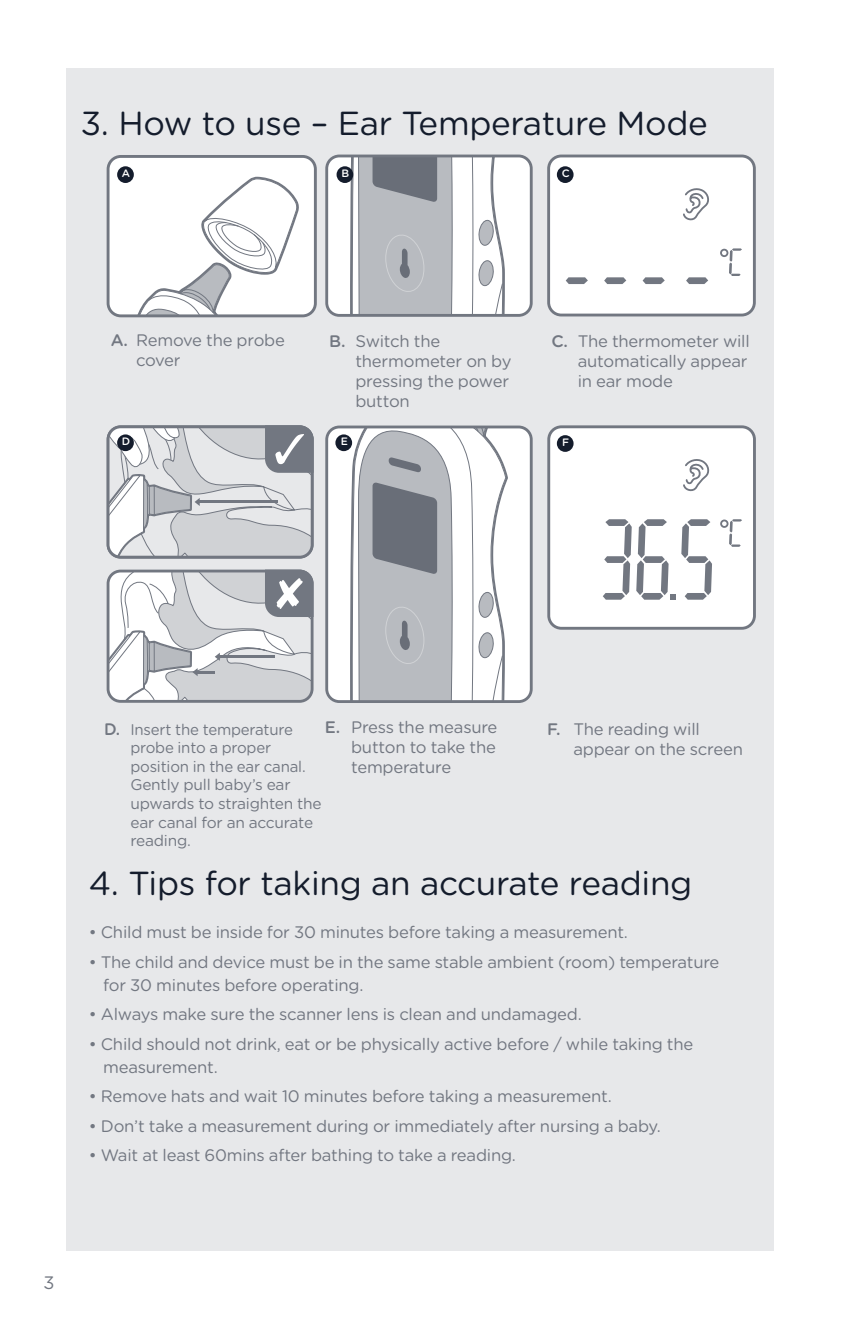
<style>
.page{position:relative;width:851px;height:1319px;background:#fff}
.page>*{position:absolute;margin:0;border:0;box-sizing:border-box;transform-origin:0 0}
.t1{font:33.3px "Gotham Rounded";letter-spacing:-.01em;color:#141c2c}
.t2{font:18px "Gotham Rounded";color:#727781}
.t3{font:16.8px/20.1px "Gotham Rounded";letter-spacing:-.015em;color:#727781}
.t4{font:15.6px/18.6px "Gotham Rounded";letter-spacing:-.015em;color:#727781}
.t5{font:500 10.8px "Gotham Rounded";color:#141c2c}
.s1{color:#fff}
.s2{font-weight:500}
.s3{font-weight:500;font-size:16.8px}
</style>
<div class="page">
<div style="left:67px;top:68px;width:707px;height:1182px;background:#e7e8ea"></div>
<div style="left:548px;top:156px;width:206px;height:159px;background:#fff;border-radius:13px"></div>
<div style="left:547px;top:154px;width:208px;height:162px;border:3px solid #727781;border-radius:13px"></div>
<svg style="left:565px;top:277px;width:22px;height:7px"></svg>
<svg style="left:604px;top:277px;width:22px;height:7px"></svg>
<svg style="left:642px;top:277px;width:22px;height:7px"></svg>
<svg style="left:686px;top:277px;width:22px;height:7px"></svg>
<svg style="left:728px;top:248px;width:14px;height:28px"></svg>
<div style="left:720px;top:249px;width:8px;height:8px;border:2px solid #727781;border-radius:50%"></div>
<svg style="left:683px;top:188px;width:26px;height:33px"></svg>
<div style="left:327px;top:156px;width:204px;height:159px;background:#fff;border-radius:13px"></div>
<svg style="left:348px;top:158px;width:157px;height:155px"></svg>
<div style="left:325px;top:154px;width:207px;height:163px;border:3px solid #727781;border-radius:13px"></div>
<div style="left:108px;top:156px;width:207px;height:160px;background:#fff;border-radius:13px"></div>
<svg style="left:132px;top:169px;width:167px;height:144px"></svg>
<div style="left:107px;top:155px;width:210px;height:162px;border:3px solid #727781;border-radius:13px"></div>
<div style="left:117px;top:166px;width:17px;height:17px;background:#141c2c;border-radius:50%"></div>
<div style="left:336px;top:166px;width:17px;height:17px;background:#141c2c;border-radius:50%"></div>
<div style="left:556px;top:166px;width:17px;height:17px;background:#141c2c;border-radius:50%"></div>
<div style="left:548px;top:427px;width:206px;height:201px;background:#fff;border-radius:13px"></div>
<div style="left:547px;top:425px;width:208px;height:204px;border:3px solid #727781;border-radius:13px"></div>
<svg style="left:681px;top:519px;width:31px;height:80px"></svg>
<svg style="left:729px;top:519px;width:13px;height:27px"></svg>
<svg style="left:603px;top:519px;width:72px;height:80px"></svg>
<div style="left:720px;top:519px;width:8px;height:9px;border:2px solid #727781;border-radius:50%"></div>
<svg style="left:683px;top:459px;width:27px;height:33px"></svg>
<div style="left:556px;top:435px;width:17px;height:17px;background:#141c2c;border-radius:50%"></div>
<svg style="left:108px;top:569px;width:206px;height:132px"></svg>
<svg style="left:108px;top:429px;width:206px;height:128px"></svg>
<div style="left:107px;top:425px;width:206px;height:133px;border:3px solid #727781;border-radius:13px"></div>
<div style="left:327px;top:427px;width:204px;height:274px;background:#fff;border-radius:13px"></div>
<svg style="left:348px;top:429px;width:160px;height:270px"></svg>
<div style="left:325px;top:425px;width:207px;height:278px;border:3px solid #727781;border-radius:13px"></div>
<div style="left:117px;top:434px;width:17px;height:17px;background:#141c2c;border-radius:50%"></div>
<div style="left:335px;top:434px;width:17px;height:17px;background:#141c2c;border-radius:50%"></div>
<h1 class="t1" style="left:81px;top:100px;width:628px">3. How to use – Ear Temperature Mode</h1>
<p class="t5" style="left:119px;top:166px;width:13px">.<span class="s1">A</span></p>
<p class="t5" style="left:339px;top:166px;width:12px">.<span class="s1">B</span></p>
<p class="t5" style="left:559px;top:166px;width:12px">.<span class="s1">C</span></p>
<p class="t3" style="left:136px;top:329px;width:150px;text-indent:-25px"><span class="s2">A.</span> Remove the probe cover</p>
<p class="t3" style="left:355px;top:330px;width:158px;text-indent:-26px"><span class="s2">B.</span> Switch the thermometer on by pressing the power button</p>
<p class="t3" style="left:577px;top:330px;width:173px;text-indent:-26px"><span class="s2">C.</span> The thermometer will automatically appear in ear mode</p>
<p class="t5" style="left:119px;top:434px;width:13px">.<span class="s1">D</span></p>
<p class="t5" style="left:338px;top:434px;width:11px">.<span class="s1">E</span></p>
<p class="t5" style="left:559px;top:434px;width:11px">.<span class="s1">F</span></p>
<p class="t3" style="left:351px;top:716px;width:148px;text-align:justify;text-indent:-26px"><span class="s2">E.</span> Press the measure button to take the temperature</p>
<p class="t4" style="left:130px;top:719px;width:193px;text-indent:-26px"><span class="s3">D.</span> Insert the temperature probe into a proper position in the ear canal.<br>Gently pull baby’s ear upwards to straighten the ear canal for an accurate reading.</p>
<p class="t3" style="left:573px;top:717px;width:171px;text-indent:-26px"><span class="s2">F.</span> The reading will appear on the screen</p>
<h1 class="t1" style="left:89px;top:860px;width:605px">4. Tips for taking an accurate reading</h1>
<p class="t3" style="left:89px;top:921px;width:540px">• Child must be inside for 30 minutes before taking a measurement.</p>
<p class="t3" style="left:103px;top:949px;width:617px;line-height:22.8px;text-indent:-14px">• The child and device must be in the same stable ambient (room) temperature for 30 minutes before operating.</p>
<p class="t3" style="left:89px;top:1003px;width:494px">• Always make sure the scanner lens is clean and undamaged.</p>
<p class="t3" style="left:103px;top:1031px;width:591px;line-height:22.8px;text-indent:-14px">• Child should not drink, eat or be physically active before / while taking the measurement.</p>
<p class="t3" style="left:89px;top:1085px;width:524px">• Remove hats and wait 10 minutes before taking a measurement.</p>
<p class="t3" style="left:89px;top:1114px;width:573px">• Don’t take a measurement during or immediately after nursing a baby.</p>
<p class="t3" style="left:89px;top:1143px;width:428px">• Wait at least 60mins after bathing to take a reading.</p>
<p class="t2" style="left:43px;top:1270px;width:13px">3</p>
</div>
